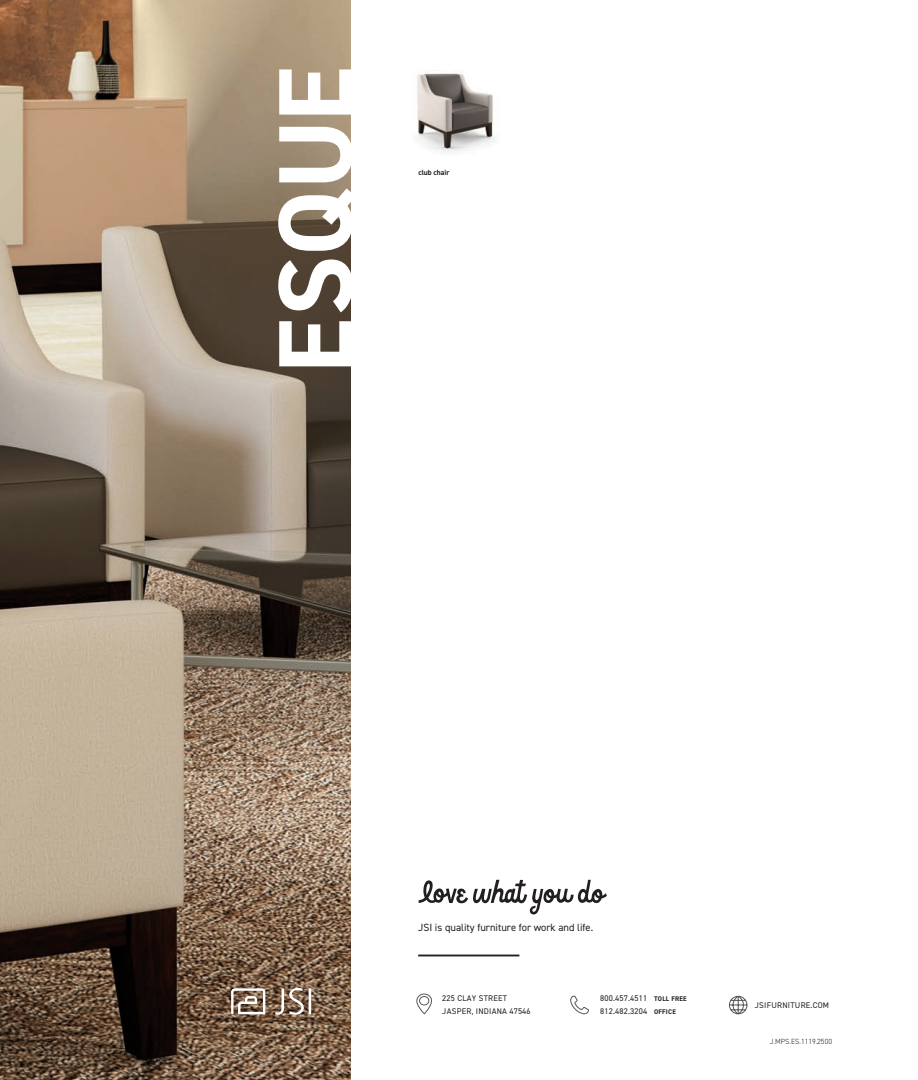
<style>
.page{position:relative;width:918px;height:1080px;background:#fff}
.page>*{position:absolute;margin:0;border:0;box-sizing:border-box;transform-origin:0 0}
.t1{font:700 105px "DIN2014";letter-spacing:-.005em;color:#fff}
.t2{font:10.5px "DIN2014";color:#231f20}
.t3{font:8.25px/13.5px "DIN2014";letter-spacing:.03em;color:#231f20}
.t4{font:300 7.5px "DIN2014";color:#231f20}
.t5{font:700 7.5px "DIN2014";color:#231f20}
.s1{font-weight:700;font-size:6.75px}
</style>
<div class="page">
<img style="left:417px;top:70px;width:79px;height:83px">
<img style="left:0;top:0;width:351px;height:1080px">
<svg style="left:570px;top:995px;width:19px;height:20px"></svg>
<svg style="left:416px;top:993px;width:16px;height:22px"></svg>
<svg style="left:729px;top:995px;width:19px;height:20px"></svg>
<svg style="left:275px;top:988px;width:36px;height:27px"></svg>
<svg style="left:231px;top:988px;width:34px;height:26px"></svg>
<svg style="left:419px;top:880px;width:188px;height:35px"></svg>
<hr style="left:418px;top:955px;width:101px;height:1px;background:#231f20">
<p class="t1" style="left:246px;top:374px;width:309px;rotate:-90deg">ESQUE</p>
<p class="t5" style="left:418px;top:167px;width:33px">club chair</p>
<p class="t2" style="left:418px;top:920px;width:176px">JSI is quality furniture for work and life.</p>
<p class="t3" style="left:442px;top:991px;width:90px">225 CLAY STREET<br>JASPER, INDIANA 47546</p>
<p class="t3" style="left:600px;top:991px;width:88px">800.457.4511 <span class="s1">TOLL FREE<br></span>812.482.3204 <span class="s1">OFFICE</span></p>
<p class="t3" style="left:755px;top:998px;width:76px">JSIFURNITURE.COM</p>
<p class="t4" style="left:770px;top:1037px;width:64px">J.MPS.ES.1119.2500</p>
</div>
